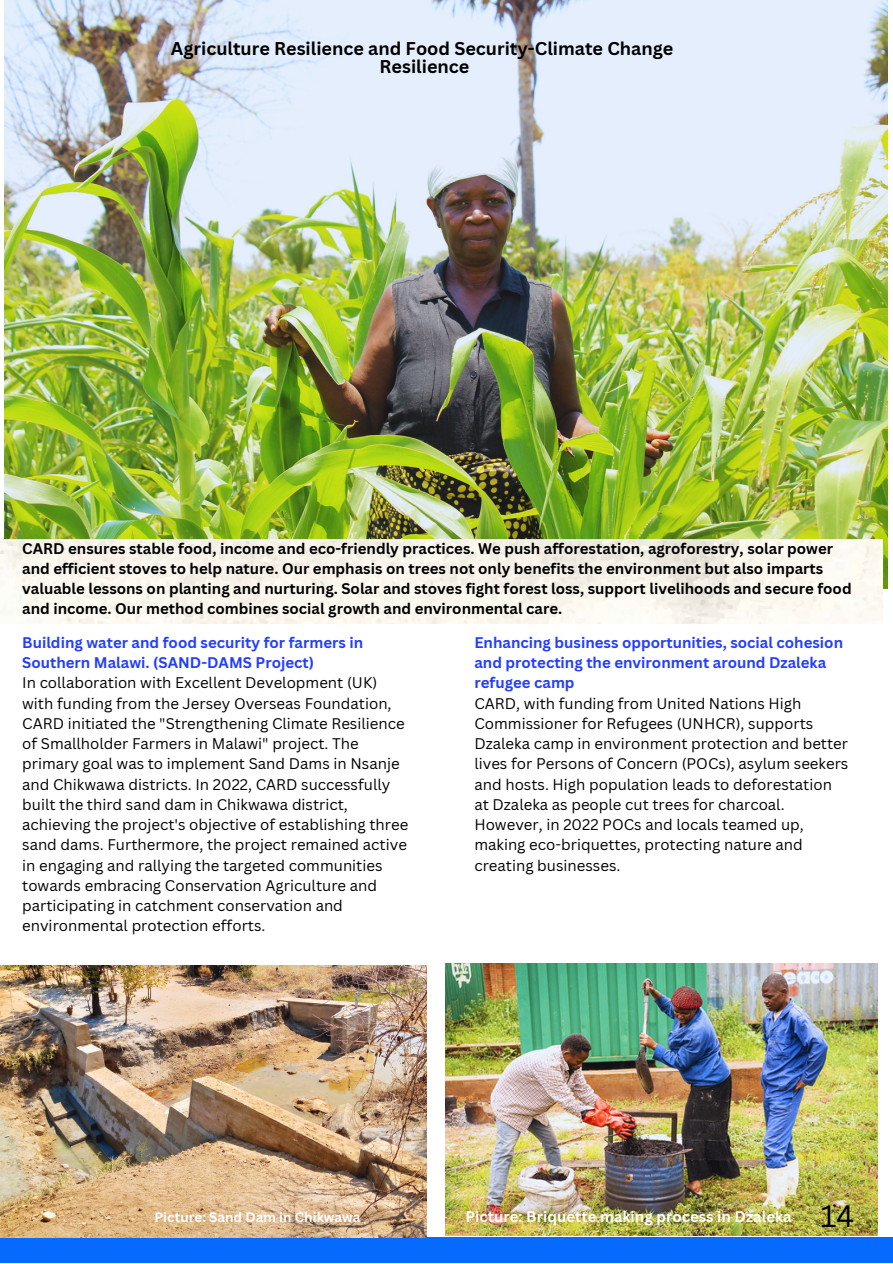
<style>
.page{position:relative;width:893px;height:1264px;background:#fff}
.page>*{position:absolute;margin:0;border:0;box-sizing:border-box;transform-origin:0 0}
.t1{font:30px "Canva Sans";color:#000}
.t2{font:700 18px "Canva Sans";color:#000}
.t3{font:15px/20.2px "Canva Sans";color:#000}
.t4{font:700 15px/20.2px "Canva Sans";color:#000}
.t5{font:700 15px/20.2px "Canva Sans";color:#233dff}
.t6{font:700 15px "Canva Sans";color:#fefefe}
.t7{font:700 13.5px "Canva Sans";color:#fefefe}
</style>
<div class="page">
<div style="left:0;top:1237px;width:892px;height:25px;background:#076aff"></div>
<img style="left:4px;top:0;width:883px;height:588px">
<img style="left:0;top:539px;width:882px;height:84px">
<img style="left:446px;top:963px;width:431px;height:272px">
<img style="left:0;top:965px;width:426px;height:272px">
<p class="t2" style="left:171px;top:36px;width:504px">Agriculture Resilience and Food Security-Climate Change</p>
<p class="t2" style="left:379px;top:54px;width:91px">Resilience</p>
<p class="t4" style="left:22px;top:537px;width:830px">CARD ensures stable food, income and eco-friendly practices. We push afforestation, agroforestry, solar power and efficient stoves to help nature. Our emphasis on trees not only benefits the environment but also imparts valuable lessons on planting and nurturing. Solar and stoves fight forest loss, support livelihoods and secure food and income. Our method combines social growth and environmental care.</p>
<p class="t5" style="left:474px;top:632px;width:370px">Enhancing business opportunities, social cohesion and protecting the environment around Dzaleka refugee camp</p>
<p class="t3" style="left:474px;top:692px;width:375px">CARD, with funding from United Nations High Commissioner for Refugees (UNHCR), supports Dzaleka camp in environment protection and better lives for Persons of Concern (POCs), asylum seekers and hosts. High population leads to deforestation at Dzaleka as people cut trees for charcoal.<br>However, in 2022 POCs and locals teamed up, making eco-briquettes, protecting nature and creating businesses.</p>
<p class="t5" style="left:22px;top:632px;width:342px">Building water and food security for farmers in<br>Southern Malawi. (SAND-DAMS Project)</p>
<p class="t3" style="left:22px;top:672px;width:387px">In collaboration with Excellent Development (UK) with funding from the Jersey Overseas Foundation, CARD initiated the "Strengthening Climate Resilience of Smallholder Farmers in Malawi" project. The primary goal was to implement Sand Dams in Nsanje and Chikwawa districts. In 2022, CARD successfully built the third sand dam in Chikwawa district, achieving the project's objective of establishing three sand dams. Furthermore, the project remained active in engaging and rallying the targeted communities towards embracing Conservation Agriculture and participating in catchment conservation and environmental protection efforts.</p>
<p class="t7" style="left:154px;top:1207px;width:207px">Picture: Sand Dam in Chikwawa</p>
<p class="t6" style="left:465px;top:1205px;width:328px">Picture: Briquette making process in Dzaleka</p>
<p class="t1" style="left:820px;top:1194px;width:36px">14</p>
</div>
